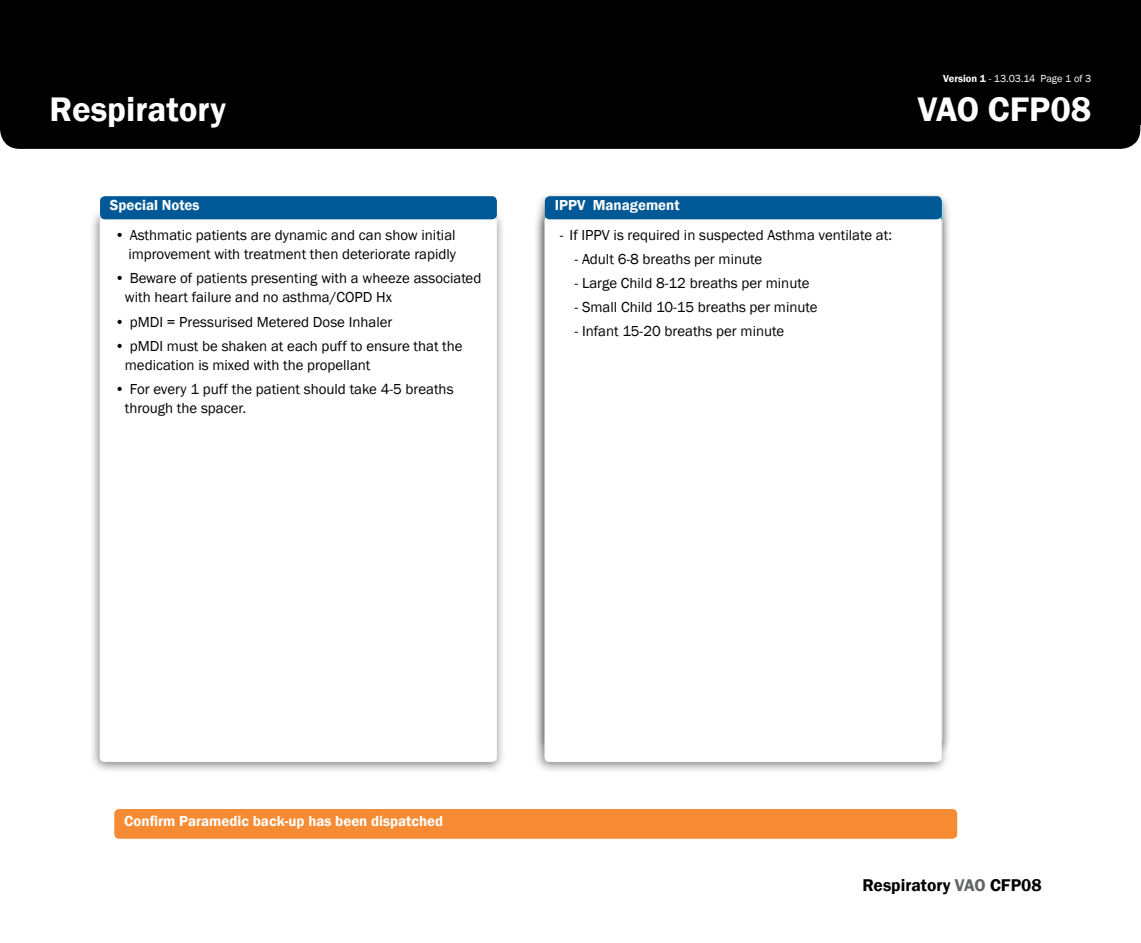
<style>
.page{position:relative;width:1141px;height:943px;background:#fff}
.page>*{position:absolute;margin:0;border:0;box-sizing:border-box;transform-origin:0 0}
.t1{font:600 35px "Franklin Gothic";color:#fff}
.t2{font:600 17.5px "Franklin Gothic";color:#000}
.t3{font:14.88px/19.2px "Franklin Gothic";color:#000}
.t4{font:600 14.88px "Franklin Gothic";color:#fff}
.t5{font:10.5px "Franklin Gothic";color:#fff}
.s1{font-weight:600}
.s2{color:#636466}
</style>
<div class="page">
<div style="left:0;top:0;width:1140px;height:149px;background:#000"></div>
<div style="left:89px;top:209px;width:417px;height:564px;background:#000;opacity:.5"></div>
<div style="left:100px;top:216px;width:397px;height:546px;background:#fff;border-radius:5px"></div>
<div style="left:100px;top:196px;width:397px;height:23px;background:#005996;border-radius:5px"></div>
<div style="left:534px;top:209px;width:417px;height:564px;background:#000;opacity:.5"></div>
<div style="left:544px;top:216px;width:398px;height:546px;background:#fff;border-radius:5px"></div>
<div style="left:545px;top:196px;width:397px;height:23px;background:#005996;border-radius:5px"></div>
<div style="left:114px;top:809px;width:843px;height:29px;background:#f68b33;border-radius:5px"></div>
<p class="t5" style="left:943px;top:72px;width:150px"><span class="s1">Version 1</span> - 13.03.14 Page 1 of 3</p>
<h1 class="t1" style="left:50px;top:88px;width:178px">Respiratory</h1>
<h1 class="t1" style="left:918px;top:88px;width:175px">VAO CFP08</h1>
<p class="t4" style="left:110px;top:196px;width:91px">Special Notes</p>
<p class="t3" style="left:115px;top:225px;width:343px;text-align:right">• Asthmatic patients are dynamic and can show initial improvement with treatment then deteriorate rapidly</p>
<p class="t3" style="left:125px;top:269px;width:358px;text-indent:-10px">• Beware of patients presenting with a wheeze associated with heart failure and no asthma/COPD Hx</p>
<p class="t3" style="left:115px;top:312px;width:279px">• pMDI = Pressurised Metered Dose Inhaler</p>
<p class="t3" style="left:125px;top:336px;width:339px;text-indent:-10px">• pMDI must be shaken at each puff to ensure that the medication is mixed with the propellant</p>
<p class="t3" style="left:125px;top:380px;width:330px;text-indent:-10px">• For every 1 puff the patient should take 4-5 breaths through the spacer.</p>
<p class="t4" style="left:555px;top:196px;width:126px">IPPV Management</p>
<p class="t3" style="left:560px;top:225px;width:334px">- If IPPV is required in suspected Asthma ventilate at:</p>
<p class="t3" style="left:575px;top:249px;width:189px">- Adult 6-8 breaths per minute</p>
<p class="t3" style="left:575px;top:274px;width:236px">- Large Child 8-12 breaths per minute</p>
<p class="t3" style="left:575px;top:298px;width:245px">- Small Child 10-15 breaths per minute</p>
<p class="t3" style="left:575px;top:322px;width:211px">- Infant 15-20 breaths per minute</p>
<p class="t4" style="left:124px;top:811px;width:321px">Confirm Paramedic back-up has been dispatched</p>
<p class="t2" style="left:862px;top:874px;width:181px">Respiratory <span class="s2">VAO</span> CFP08</p>
</div>
